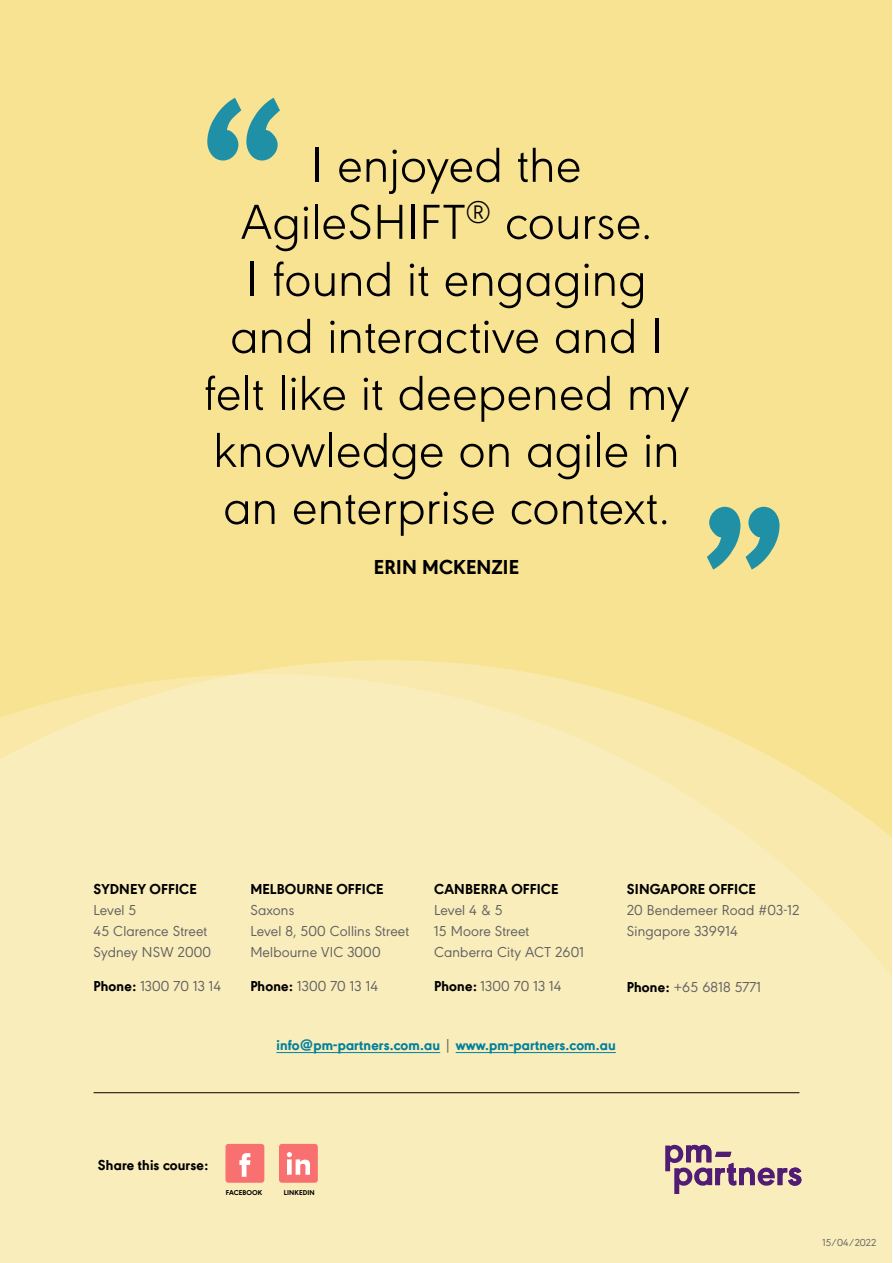
<style>
.page{position:relative;width:893px;height:1263px;background:#fff}
.page>*{position:absolute;margin:0;border:0;box-sizing:border-box;transform-origin:0 0}
.t1{font:100 210px "Catamaran";color:#1f90a6}
.t2{font:300 51px/57px "URW Geometric";letter-spacing:.01em;color:#000;text-align:center}
.t3{font:800 21px "URW Geometric";letter-spacing:.01em;color:#000}
.t4{font:15px/21px "URW Geometric";letter-spacing:.01em;color:#626262}
.t5{font:800 15px "URW Geometric";letter-spacing:.01em;color:#000}
.t6{font:800 15px "URW Geometric";letter-spacing:.01em;color:#00809e}
.t7{font:10.5px "URW Geometric";letter-spacing:.01em;color:#626262}
.t8{font:800 7.35px "URW Geometric";letter-spacing:.01em;color:#000}
.s1{font-weight:800;color:#000}
.s2{font-weight:400;color:#626262}
</style>
<div class="page">
<div style="left:0;top:0;width:892px;height:1262px;background:#f8e392"></div>
<svg style="left:0;top:660px;width:892px;height:603px;background:#f9ebb7"></svg>
<div style="left:225px;top:1144px;width:39px;height:39px;background:#f97070;border-radius:3px"></div>
<svg style="left:239px;top:1153px;width:11px;height:24px"></svg>
<div style="left:279px;top:1144px;width:39px;height:39px;background:#f97070;border-radius:3px"></div>
<svg style="left:287px;top:1152px;width:23px;height:23px"></svg>
<hr style="left:94px;top:1092px;width:705px;height:1px;background:#000">
<hr style="left:276px;top:1052px;width:164px;height:1px;background:#00809e">
<hr style="left:456px;top:1052px;width:160px;height:1px;background:#00809e">
<svg style="left:665px;top:1145px;width:136px;height:49px;background:#c5aba5"></svg>
<h1 class="t1" style="left:201px;top:23px;width:85px">“</h1>
<h2 class="t2" style="left:204px;top:133px;width:487px">I enjoyed the<br>AgileSHIFT<sup>®</sup> course.<br>I found it engaging and interactive and I felt like it deepened my knowledge on agile in an enterprise context.</h2>
<h3 class="t3" style="left:374px;top:551px;width:147px">ERIN MCKENZIE</h3>
<h1 class="t1" style="left:786px;top:645px;width:85px;rotate:-180deg">“</h1>
<p class="t5" style="left:94px;top:878px;width:105px">SYDNEY OFFICE</p>
<p class="t4" style="left:94px;top:899px;width:119px">Level 5<br>45 Clarence Street<br>Sydney NSW 2000</p>
<p class="t4" style="left:94px;top:974px;width:129px"><span class="s1">Phone:</span> 1300 70 13 14</p>
<p class="t5" style="left:250px;top:878px;width:135px">MELBOURNE OFFICE</p>
<p class="t4" style="left:250px;top:899px;width:160px">Saxons<br>Level 8, 500 Collins Street<br>Melbourne VIC 3000</p>
<p class="t4" style="left:250px;top:974px;width:129px"><span class="s1">Phone:</span> 1300 70 13 14</p>
<p class="t5" style="left:434px;top:878px;width:126px">CANBERRA OFFICE</p>
<p class="t4" style="left:434px;top:899px;width:151px">Level 4 &amp; 5<br>15 Moore Street<br>Canberra City ACT 2601</p>
<p class="t4" style="left:434px;top:974px;width:129px"><span class="s1">Phone:</span> 1300 70 13 14</p>
<p class="t5" style="left:627px;top:878px;width:131px">SINGAPORE OFFICE</p>
<p class="t4" style="left:627px;top:899px;width:174px">20 Bendemeer Road #03-12<br>Singapore 339914</p>
<p class="t4" style="left:627px;top:975px;width:136px"><span class="s1">Phone:</span> +65 6818 5771</p>
<p class="t6" style="left:276px;top:1033px;width:341px">info@pm-partners.com.au <span class="s2">|</span> www.pm-partners.com.au</p>
<p class="t5" style="left:98px;top:1154px;width:112px">Share this course:</p>
<p class="t8" style="left:226px;top:1187px;width:38px">FACEBOOK</p>
<p class="t8" style="left:284px;top:1187px;width:32px">LINKEDIN</p>
<p class="t7" style="left:822px;top:1235px;width:55px">15/04/2022</p>
</div>
